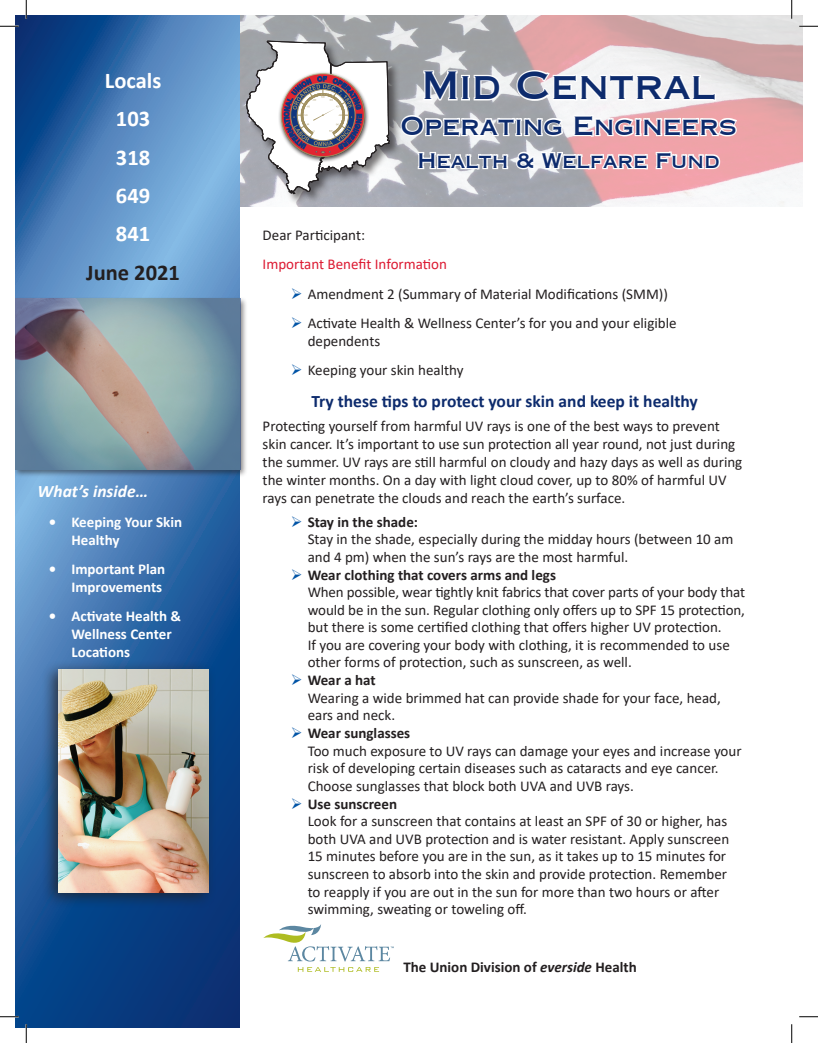
<style>
.page{position:relative;width:818px;height:1043px;background:#fff}
.page>*{position:absolute;margin:0;border:0;box-sizing:border-box;transform-origin:0 0}
.t1{font:700 37.5px "Copperplate S Si";color:#0d2b6d}
.t2{font:700 25px "Copperplate S Si";color:#0d2b6d}
.t3{font:700 22.5px/38.2px "Calibri";color:#fff;text-align:center}
.t4{font:700 22.5px "Calibri";color:#231f20}
.t5{font:700 20px "Copperplate S Si";color:#0d2b6d}
.t6{font:700 17.5px "Calibri";color:#0d2b6d}
.t7{font:italic 700 17.5px "Calibri";color:#fff}
.t8{font:15px/17.5px "Calibri";color:#231f20}
.t9{font:700 15px/18px "Calibri";color:#fff}
.t10{font:700 15px "Calibri";color:#231f20}
.t11{font:15px "Calibri";color:#dc1a32}
.s1{color:#0154a6}
.s2{font-weight:700}
.s3{font-style:italic}
</style>
<div class="page">
<img style="left:240px;top:15px;width:562px;height:191px">
<div style="left:245px;top:40px;width:157px;height:166px;background:#231f20;opacity:.61"></div>
<svg style="left:245px;top:39px;width:145px;height:157px"></svg>
<div style="left:279px;top:71px;width:81px;height:64px;background:#fff;opacity:.75"></div>
<div style="left:284px;top:90px;width:82px;height:69px;background:#231f20;opacity:.75"></div>
<svg style="left:421px;top:69px;width:81px;height:33px"></svg>
<svg style="left:515px;top:68px;width:202px;height:34px"></svg>
<svg style="left:399px;top:113px;width:339px;height:72px"></svg>
<svg style="left:15px;top:15px;width:225px;height:1013px;background:#3b70ab"></svg>
<div style="left:15px;top:296px;width:233px;height:181px;background:#231f20;opacity:.53"></div>
<svg style="left:16px;top:298px;width:224px;height:171px;background:#87979e"></svg>
<svg style="left:298px;top:967px;width:81px;height:4px"></svg>
<svg style="left:263px;top:924px;width:131px;height:37px"></svg>
<div style="left:42px;top:660px;width:174px;height:248px;background:#231f20;opacity:.75"></div>
<img style="left:59px;top:669px;width:149px;height:224px">
<svg style="left:0;top:25px;width:19px;height:2px"></svg>
<svg style="left:799px;top:25px;width:19px;height:2px"></svg>
<svg style="left:0;top:1015px;width:19px;height:2px"></svg>
<svg style="left:799px;top:1016px;width:19px;height:1px"></svg>
<svg style="left:25px;top:0;width:2px;height:19px"></svg>
<svg style="left:25px;top:1024px;width:2px;height:18px"></svg>
<svg style="left:790px;top:0;width:2px;height:19px"></svg>
<svg style="left:791px;top:1024px;width:1px;height:18px"></svg>
<h3 class="t3" style="left:105px;top:61px;width:58px">Locals<br>103<br>318<br>649<br>841</h3>
<h3 class="t4" style="left:86px;top:256px;width:95px">June 2021</h3>
<p class="t7" style="left:38px;top:479px;width:112px">What’s inside…</p>
<p class="t9" style="left:71px;top:512px;width:112px;text-indent:-22px">• Keeping Your Skin<br>Healthy</p>
<p class="t9" style="left:49px;top:560px;width:118px;text-align:right">• Important Plan<br>Improvements</p>
<p class="t9" style="left:71px;top:607px;width:111px;text-indent:-22px">• Activate Health &amp;<br>Wellness Center<br>Locations</p>
<h1 class="t1" style="left:421px;top:63px;width:295px">Mid Central</h1>
<h2 class="t2" style="left:400px;top:111px;width:338px">Operating Engineers</h2>
<h3 class="t5" style="left:417px;top:148px;width:304px">Health &amp; Welfare Fund</h3>
<p class="t8" style="left:262px;top:226px;width:104px">Dear Participant:</p>
<p class="t11" style="left:262px;top:254px;width:186px">Important Benefit Information</p>
<p class="t8" style="left:291px;top:284px;width:378px"><span class="s1">➢</span> Amendment 2 (Summary of Material Modifications (SMM))</p>
<p class="t8" style="left:308px;top:313px;width:370px;line-height:18px;text-indent:-17px"><span class="s1">➢</span> Activate Health &amp; Wellness Center’s for you and your eligible dependents</p>
<p class="t8" style="left:291px;top:361px;width:174px"><span class="s1">➢</span> Keeping your skin healthy</p>
<p class="t6" style="left:311px;top:389px;width:388px">Try these tips to protect your skin and keep it healthy</p>
<p class="t8" style="left:262px;top:417px;width:481px;line-height:18px">Protecting yourself from harmful UV rays is one of the best ways to prevent skin cancer. It’s important to use sun protection all year round, not just during the summer. UV rays are still harmful on cloudy and hazy days as well as during the winter months. On a day with light cloud cover, up to 80% of harmful UV rays can penetrate the clouds and reach the earth’s surface.</p>
<p class="t8" style="left:308px;top:512px;width:427px;text-indent:-17px"><span class="s1">➢</span> <span class="s2">Stay in the shade:<br></span>Stay in the shade, especially during the midday hours (between 10 am and 4 pm) when the sun’s rays are the most harmful.</p>
<p class="t8" style="left:308px;top:565px;width:439px;text-indent:-17px"><span class="s1">➢</span> <span class="s2">Wear clothing that covers arms and legs<br></span>When possible, wear tightly knit fabrics that cover parts of your body that would be in the sun. Regular clothing only offers up to SPF 15 protection, but there is some certified clothing that offers higher UV protection.<br>If you are covering your body with clothing, it is recommended to use other forms of protection, such as sunscreen, as well.</p>
<p class="t8" style="left:308px;top:671px;width:414px;text-indent:-17px"><span class="s1">➢</span> <span class="s2">Wear a hat<br></span>Wearing a wide brimmed hat can provide shade for your face, head, ears and neck.</p>
<p class="t8" style="left:308px;top:724px;width:435px;text-indent:-17px"><span class="s1">➢</span> <span class="s2">Wear sunglasses<br></span>Too much exposure to UV rays can damage your eyes and increase your risk of developing certain diseases such as cataracts and eye cancer.<br>Choose sunglasses that block both UVA and UVB rays.</p>
<p class="t8" style="left:308px;top:794px;width:423px;text-indent:-17px"><span class="s1">➢</span> <span class="s2">Use sunscreen<br></span>Look for a sunscreen that contains at least an SPF of 30 or higher, has both UVA and UVB protection and is water resistant. Apply sunscreen 15 minutes before you are in the sun, as it takes up to 15 minutes for sunscreen to absorb into the skin and provide protection. Remember to reapply if you are out in the sun for more than two hours or after swimming, sweating or toweling off.</p>
<p class="t10" style="left:403px;top:956px;width:235px">The Union Division of <span class="s3">everside</span> Health</p>
</div>
